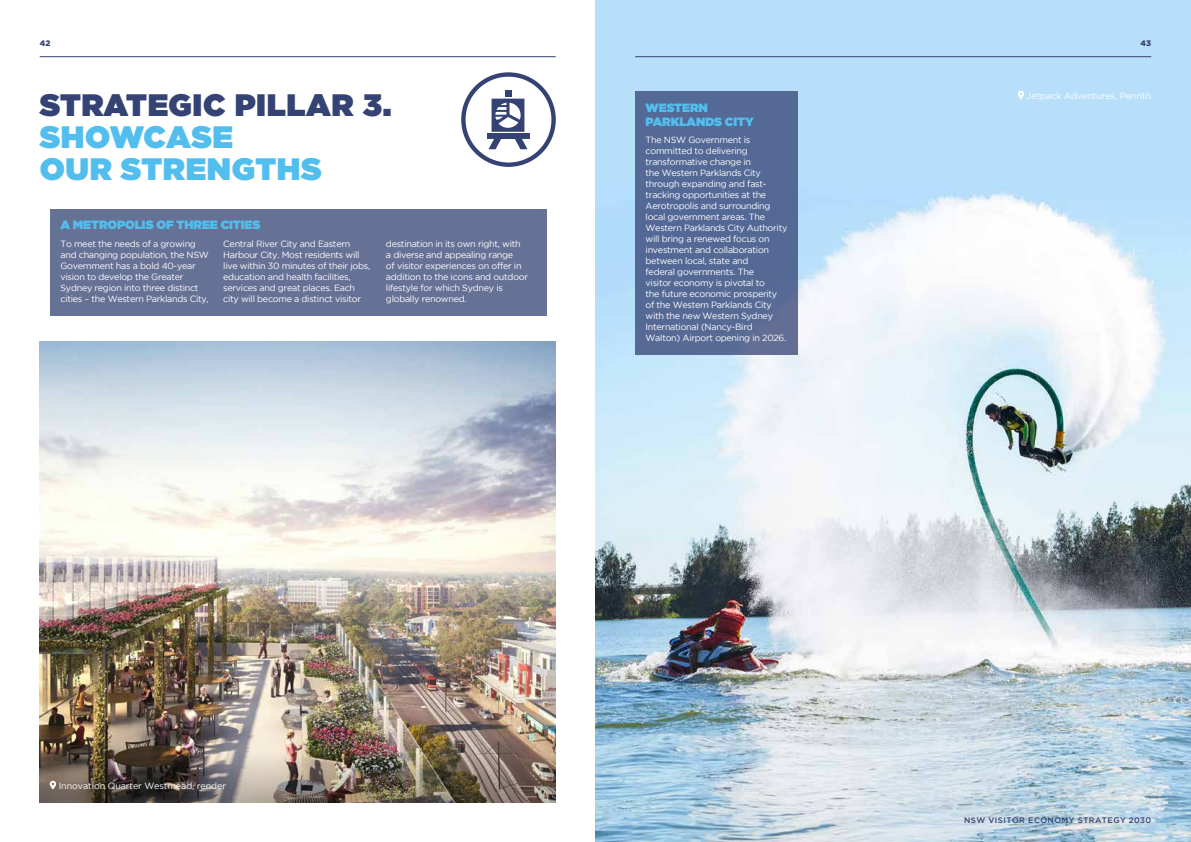
<style>
.page{position:relative;width:1191px;height:842px;background:#fff}
.page>*{position:absolute;margin:0;border:0;box-sizing:border-box;transform-origin:0 0}
.t1{font:900 31px/32px "Gotham";letter-spacing:.02em;color:#52beee}
.t2{font:900 31px "Gotham";letter-spacing:.02em;color:#344274}
.t3{font:900 12px/14px "Gotham";letter-spacing:-.01em;color:#52beee}
.t4{font:9px/11px "Gotham";letter-spacing:-.03em;color:#fff}
.t5{font:9px "Gotham";letter-spacing:-.01em;color:#fff}
.t6{font:500 8px "Gotham";letter-spacing:.055em;color:#344274}
.t7{font:900 8px "Gotham";color:#344274}
</style>
<div class="page">
<img style="left:40px;top:341px;width:516px;height:410px">
<img style="left:40px;top:751px;width:516px;height:51px">
<div style="left:50px;top:209px;width:496px;height:107px;background:#667196"></div>
<img style="left:595px;top:0;width:596px;height:842px">
<hr style="left:635px;top:56px;width:516px;height:1px;background:#344274">
<hr style="left:40px;top:56px;width:516px;height:1px;background:#344274">
<div style="left:461px;top:72px;width:95px;height:95px;border:4px solid #344274;border-radius:50%"></div>
<div style="left:487px;top:134px;width:42px;height:5px;background:#344274"></div>
<div style="left:504px;top:90px;width:7px;height:7px;background:#344274"></div>
<svg style="left:488px;top:99px;width:39px;height:50px"></svg>
<div style="left:635px;top:91px;width:162px;height:263px;background:#546995"></div>
<svg style="left:50px;top:781px;width:6px;height:8px"></svg>
<svg style="left:1017px;top:91px;width:7px;height:8px"></svg>
<p class="t7" style="left:40px;top:38px;width:12px">42</p>
<p class="t7" style="left:1140px;top:38px;width:12px">43</p>
<h1 class="t2" style="left:40px;top:82px;width:353px">STRATEGIC PILLAR 3.</h1>
<h1 class="t1" style="left:40px;top:120px;width:283px">SHOWCASE<br>OUR STRENGTHS</h1>
<h2 class="t3" style="left:60px;top:218px;width:201px">A METROPOLIS OF THREE CITIES</h2>
<p class="t4" style="left:60px;top:239px;width:150px">To meet the needs of a growing and changing population, the NSW<br>Government has a bold 40-year vision to develop the Greater<br>Sydney region into three distinct cities – the Western Parklands City,</p>
<p class="t4" style="left:223px;top:239px;width:148px">Central River City and Eastern Harbour City. Most residents will live within 30 minutes of their jobs, education and health facilities, services and great places. Each city will become a distinct visitor</p>
<p class="t4" style="left:386px;top:239px;width:144px">destination in its own right, with a diverse and appealing range<br>of visitor experiences on offer in addition to the icons and outdoor lifestyle for which Sydney is globally renowned.</p>
<h2 class="t3" style="left:645px;top:101px;width:110px">WESTERN<br>PARKLANDS CITY</h2>
<p class="t4" style="left:645px;top:134px;width:143px">The NSW Government is committed to delivering transformative change in<br>the Western Parklands City through expanding and fast&shy;tracking opportunities at the<br>Aerotropolis and surrounding local government areas. The<br>Western Parklands City Authority will bring a renewed focus on investment and collaboration between local, state and<br>federal governments. The<br>visitor economy is pivotal to<br>the future economic prosperity of the Western Parklands City with the new Western Sydney<br>International (Nancy-Bird<br>Walton) Airport opening in 2026.</p>
<p class="t5" style="left:59px;top:781px;width:169px">Innovation Quarter Westmead, render</p>
<p class="t5" style="left:1026px;top:91px;width:126px">Jetpack Adventures, Penrith</p>
<p class="t6" style="left:964px;top:816px;width:189px">NSW VISITOR ECONOMY STRATEGY 2030</p>
</div>
